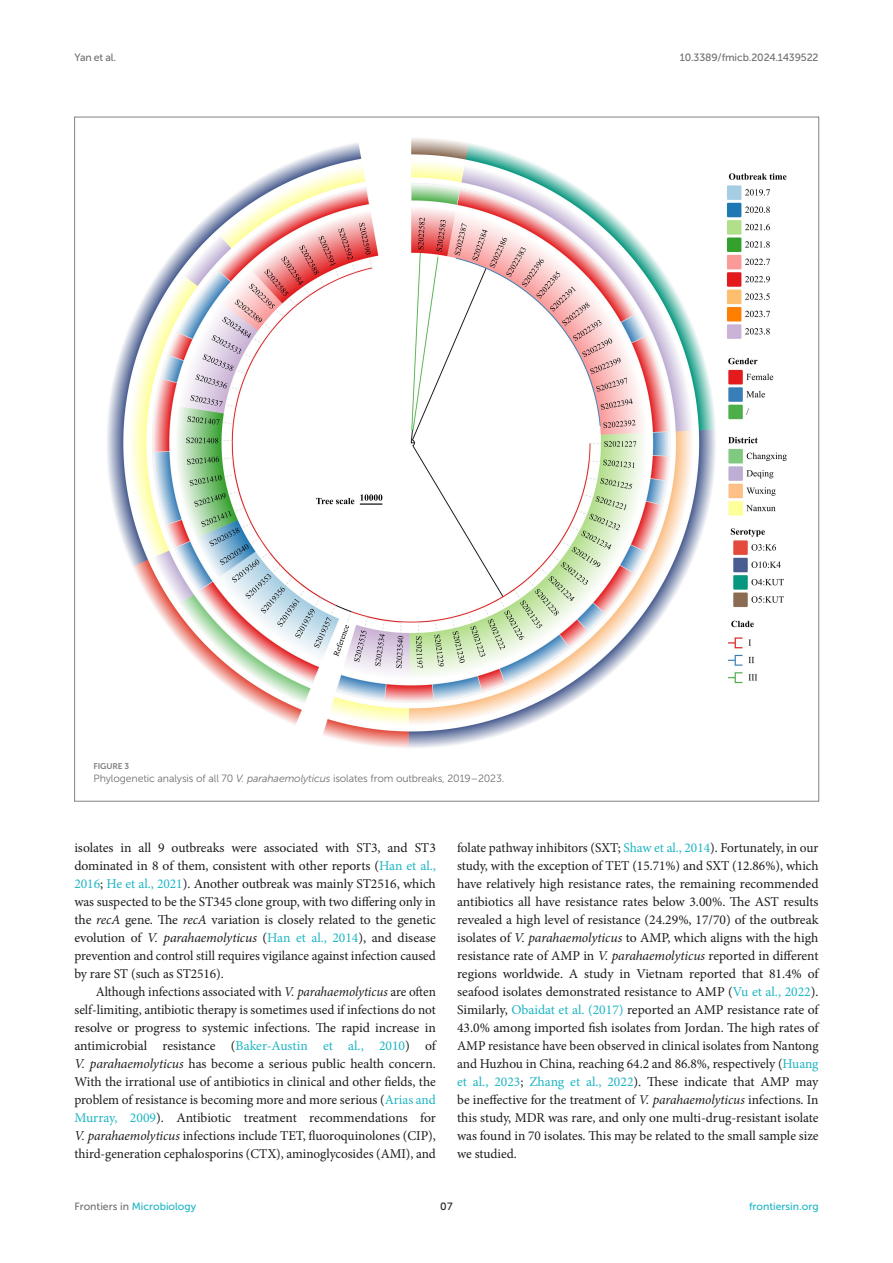
<style>
.page{position:relative;width:893px;height:1263px;background:#fff}
.page>*{position:absolute;margin:0;border:0;box-sizing:border-box;transform-origin:0 0}
.TEXT{font:13.5px/18px "Minion Pro";letter-spacing:-.005em;color:#1b1c1b;text-align:justify}
.FIG_LEG{font:10.5px "Museo Sans 300";letter-spacing:-.01em;color:#706f70}
.t1{font:10.5px "Museo Sans 500";color:#1db5c3}
.t2{font:10.5px "Museo Sans 500";letter-spacing:-.015em;color:#706f70}
.t3{font:10.5px "Museo Sans 500";color:#1b1c1b}
.FIG_HD{font:8.25px "Museo Sans 700";letter-spacing:-.01em;color:#7e7f7f}
.s1{font-style:italic}
.s2{color:#1db5c3}
.s3{color:#706f70}
</style>
<div class="page">
<img style="left:107px;top:138px;width:680px;height:610px">
<p class="t2" style="left:74px;top:51px;width:43px">Yan et al.</p>
<p class="t2" style="left:680px;top:51px;width:140px">10.3389/fmicb.2024.1439522</p>
<p class="FIG_HD" style="left:94px;top:761px;width:37px">FIGURE 3</p>
<p class="FIG_LEG" style="left:94px;top:773px;width:412px">Phylogenetic analysis of all 70 <span class="s1">V. parahaemolyticus</span> isolates from outbreaks, 2019–2023.</p>
<p class="TEXT" style="left:74px;top:839px;width:363px">isolates in all 9 outbreaks were associated with ST3, and ST3 dominated in 8 of them, consistent with other reports (<span class="s2">Han et al., 2016</span>; <span class="s2">He et al., 2021</span>). Another outbreak was mainly ST2516, which was suspected to be the ST345 clone group, with two differing only in the <span class="s1">recA</span> gene. The <span class="s1">recA</span> variation is closely related to the genetic evolution of <span class="s1">V. parahaemolyticus</span> (<span class="s2">Han et al., 2014</span>), and disease prevention and control still requires vigilance against infection caused by rare ST (such as ST2516).</p>
<p class="TEXT" style="left:74px;top:983px;width:363px;text-indent:21px">Although infections associated with <span class="s1">V. parahaemolyticus</span> are often self-limiting, antibiotic therapy is sometimes used if infections do not resolve or progress to systemic infections. The rapid increase in antimicrobial resistance (<span class="s2">Baker-Austin et al., 2010</span>) of <span class="s1">V. parahaemolyticus</span> has become a serious public health concern.<br>With the irrational use of antibiotics in clinical and other fields, the problem of resistance is becoming more and more serious (<span class="s2">Arias and Murray, 2009</span>). Antibiotic treatment recommendations for <span class="s1">V. parahaemolyticus</span> infections include TET, fluoroquinolones (CIP), third-generation cephalosporins (CTX), aminoglycosides (AMI), and</p>
<p class="TEXT" style="left:457px;top:839px;width:363px">folate pathway inhibitors (SXT; <span class="s2">Shaw et al., 2014</span>). Fortunately, in our study, with the exception of TET (15.71%) and SXT (12.86%), which have relatively high resistance rates, the remaining recommended antibiotics all have resistance rates below 3.00%. The AST results revealed a high level of resistance (24.29%, 17/70) of the outbreak isolates of <span class="s1">V. parahaemolyticus</span> to AMP, which aligns with the high resistance rate of AMP in <span class="s1">V. parahaemolyticus</span> reported in different regions worldwide. A study in Vietnam reported that 81.4% of seafood isolates demonstrated resistance to AMP (<span class="s2">Vu et al., 2022</span>).<br>Similarly, <span class="s2">Obaidat et al. (2017)</span> reported an AMP resistance rate of 43.0% among imported fish isolates from Jordan. The high rates of AMP resistance have been observed in clinical isolates from Nantong and Huzhou in China, reaching 64.2 and 86.8%, respectively (<span class="s2">Huang et al., 2023</span>; <span class="s2">Zhang et al., 2022</span>). These indicate that AMP may be ineffective for the treatment of <span class="s1">V. parahaemolyticus</span> infections. In this study, MDR was rare, and only one multi-drug-resistant isolate was found in 70 isolates. This may be related to the small sample size we studied.</p>
<p class="t1" style="left:74px;top:1200px;width:123px"><span class="s3">Frontiers in</span> Microbiology</p>
<p class="t3" style="left:440px;top:1200px;width:14px">07</p>
<p class="t1" style="left:749px;top:1200px;width:71px">frontiersin.org</p>
</div>
